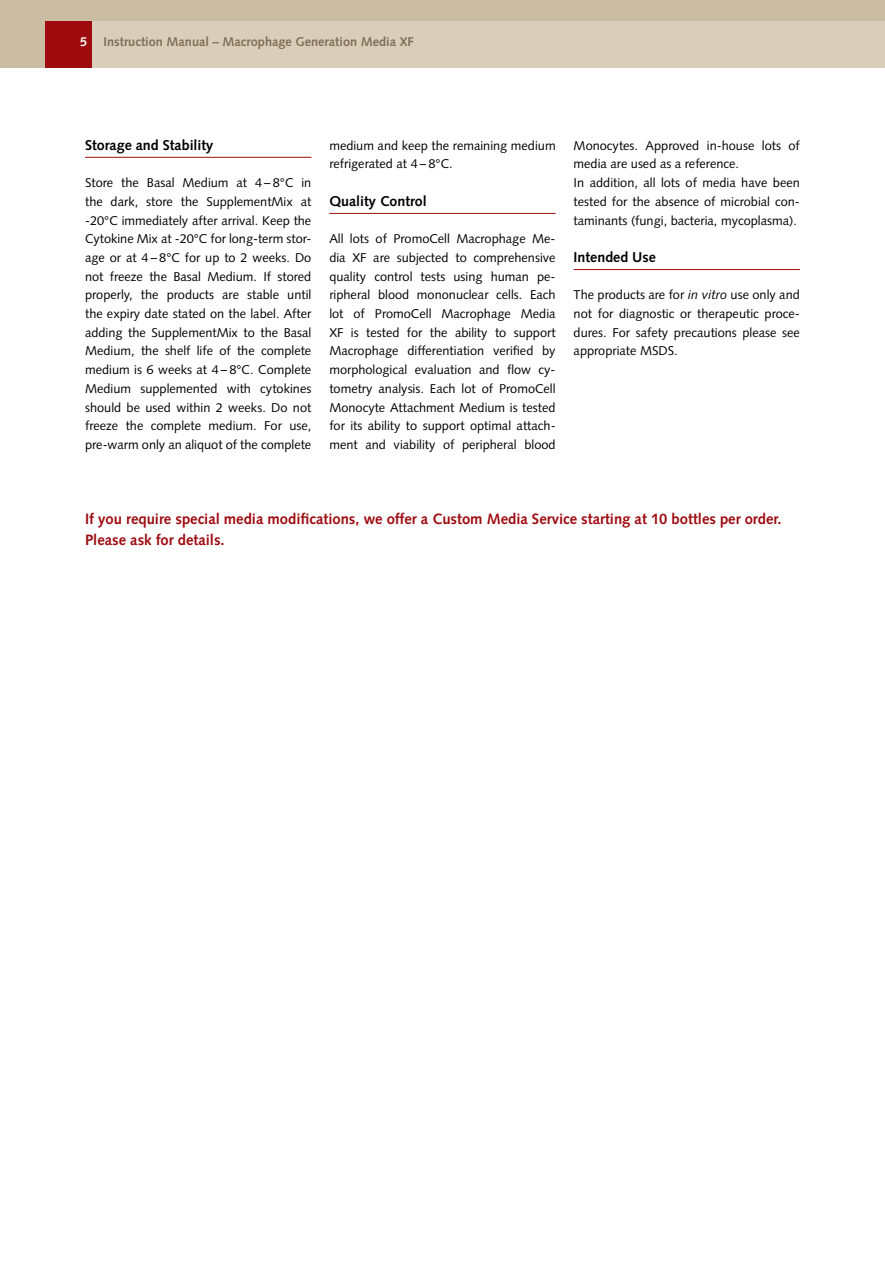
<style>
.page{position:relative;width:885px;height:1263px;background:#fff}
.page>*{position:absolute;margin:0;border:0;box-sizing:border-box;transform-origin:0 0}
.t1{font:700 15px/21px "Syntax LT Std";color:#9e0b0f}
.t2{font:700 14.25px "Syntax LT Std";color:#000}
.t3{font:12.75px/18.8px "Syntax LT Std";color:#000;text-align:justify}
.t4{font:700 12.75px "Syntax LT Std";color:#816f58}
.t5{font:700 12.75px "Syntax LT Std";color:#fff}
.s1{font-style:italic}
</style>
<div class="page">
<div style="left:0;top:0;width:884px;height:68px;background:#cabda4"></div>
<div style="left:92px;top:21px;width:792px;height:47px;background:#d9ceba"></div>
<div style="left:45px;top:21px;width:47px;height:47px;background:#9e0b0f"></div>
<hr style="left:85px;top:157px;width:226px;height:1px;background:#9e0b0f">
<hr style="left:329px;top:213px;width:226px;height:1px;background:#9e0b0f">
<hr style="left:573px;top:269px;width:226px;height:1px;background:#9e0b0f">
<p class="t5" style="left:80px;top:34px;width:9px">5</p>
<p class="t4" style="left:103px;top:34px;width:312px">Instruction Manual – Macrophage Generation Media XF</p>
<p class="t2" style="left:85px;top:137px;width:130px">Storage and Stability</p>
<p class="t3" style="left:85px;top:173px;width:228px">Store the Basal Medium at 4 – 8°C in the dark, store the SupplementMix at -20°C immediately after arrival. Keep the Cytokine Mix at -20°C for long-term stor&shy;age or at 4 – 8°C for up to 2 weeks. Do not freeze the Basal Medium. If stored properly, the products are stable until the expiry date stated on the label. After adding the SupplementMix to the Basal Medium, the shelf life of the complete medium is 6 weeks at 4 – 8°C. Complete Medium supplemented with cytokines should be used within 2 weeks. Do not freeze the complete medium. For use, pre-warm only an aliquot of the complete</p>
<p class="t3" style="left:329px;top:136px;width:228px">medium and keep the remaining medium refrigerated at 4 – 8°C.</p>
<p class="t2" style="left:329px;top:193px;width:99px">Quality Control</p>
<p class="t3" style="left:329px;top:229px;width:228px">All lots of PromoCell Macrophage Me&shy;dia XF are subjected to comprehensive quality control tests using human pe&shy;ripheral blood mononuclear cells. Each lot of PromoCell Macrophage Media XF is tested for the ability to support Macrophage differentiation verified by morphological evaluation and flow cy&shy;tometry analysis. Each lot of PromoCell Monocyte Attachment Medium is tested for its ability to support optimal attach&shy;ment and viability of peripheral blood</p>
<p class="t3" style="left:573px;top:136px;width:228px;text-align:left">Monocytes. Approved in-house lots of media are used as a reference.<br>In addition, all lots of media have been tested for the absence of microbial con&shy;taminants (fungi, bacteria, mycoplasma).</p>
<p class="t2" style="left:573px;top:249px;width:84px">Intended Use</p>
<p class="t3" style="left:573px;top:286px;width:228px">The products are for <span class="s1">in vitro</span> use only and not for diagnostic or therapeutic proce&shy;dures. For safety precautions please see appropriate MSDS.</p>
<p class="t1" style="left:85px;top:508px;width:698px">If you require special media modifications, we offer a Custom Media Service starting at 10 bottles per order.<br>Please ask for details.</p>
</div>
